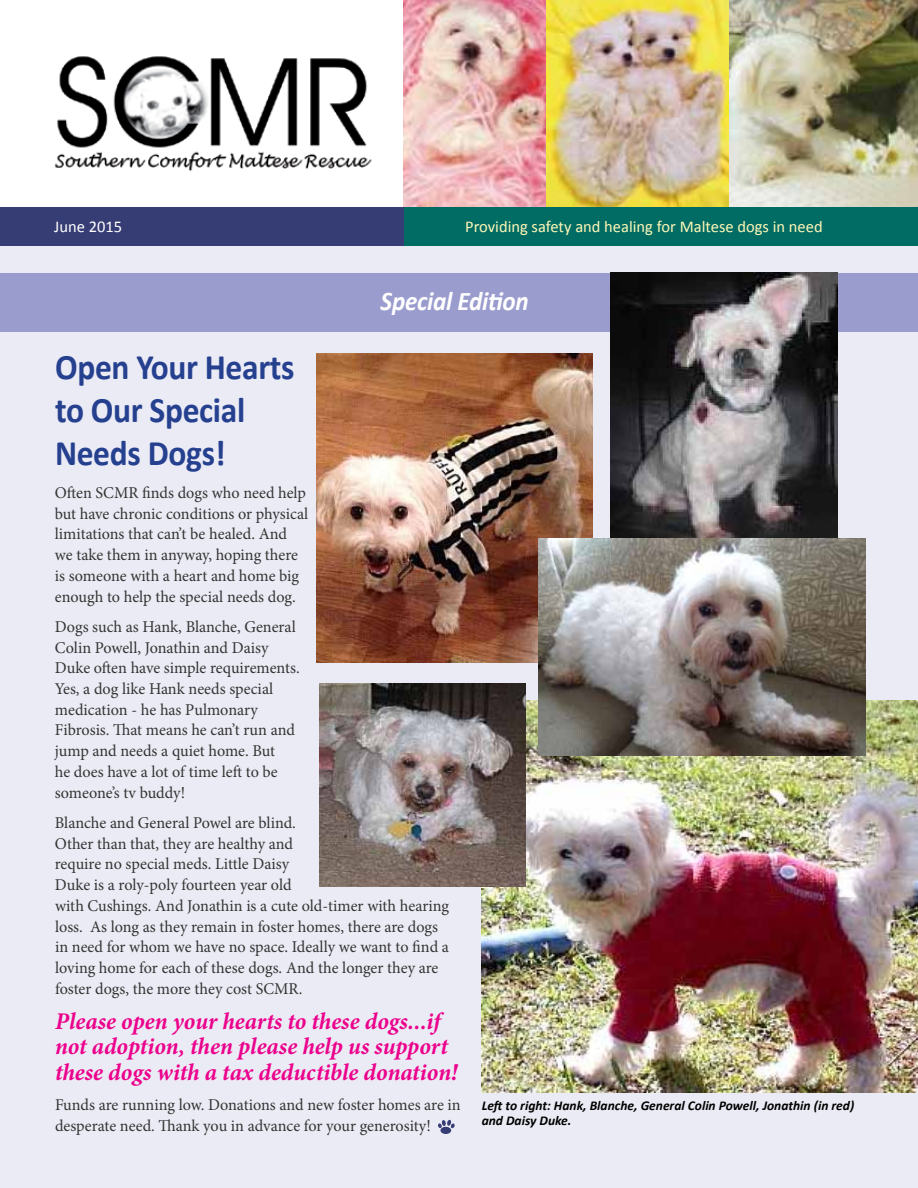
<style>
.page{position:relative;width:918px;height:1188px;background:#fff}
.page>*{position:absolute;margin:0;border:0;box-sizing:border-box;transform-origin:0 0}
.t1{font:700 36px/43.2px "Calibri";letter-spacing:-.01em;color:#25408f;scale:.93 1}
.t2{font:italic 700 27px "Calibri";letter-spacing:-.01em;color:#fff;scale:.93 1}
.t3{font:italic 700 24px/25.5px "Minion Pro";color:#ec008c}
.t4{font:16.5px/20.7px "Minion Pro";letter-spacing:-.005em;color:#343434}
.t5{font:16.5px "Calibri";color:#fff7b7}
.t6{font:16.5px "Calibri";color:#fff}
.t7{font:italic 700 13.5px/15px "Calibri";color:#000}
</style>
<div class="page">
<div style="left:0;top:245px;width:918px;height:943px;background:#ebebf5"></div>
<img style="left:404px;top:0;width:325px;height:207px">
<img style="left:729px;top:0;width:189px;height:207px">
<img style="left:55px;top:56px;width:317px;height:115px">
<div style="left:404px;top:207px;width:514px;height:39px;background:#006c64"></div>
<div style="left:0;top:207px;width:404px;height:39px;background:#363c74"></div>
<svg style="left:438px;top:1120px;width:17px;height:8px"></svg>
<div style="left:440px;top:1127px;width:11px;height:7px;background:#363c74;border-radius:50%"></div>
<img style="left:317px;top:354px;width:276px;height:308px">
<div style="left:0;top:273px;width:918px;height:59px;background:#9a9ccd"></div>
<img style="left:611px;top:273px;width:226px;height:265px">
<img style="left:482px;top:701px;width:436px;height:391px">
<img style="left:539px;top:538px;width:326px;height:218px">
<img style="left:319px;top:684px;width:207px;height:202px">
<p class="t6" style="left:54px;top:216px;width:69px">June 2015</p>
<p class="t5" style="left:465px;top:217px;width:359px">Providing safety and healing for Maltese dogs in need</p>
<h1 class="t1" style="left:55px;top:344px;width:259px">Open Your Hearts to Our Special<br>Needs Dogs!</h1>
<p class="t4" style="left:55px;top:482px;width:255px">Often SCMR finds dogs who need help but have chronic conditions or physical limitations that can’t be healed. And we take them in anyway, hoping there is someone with a heart and home big enough to help the special needs dog.</p>
<p class="t4" style="left:55px;top:616px;width:246px">Dogs such as Hank, Blanche, General<br>Colin Powell, Jonathin and Daisy<br>Duke often have simple requirements.<br>Yes, a dog like Hank needs special medication - he has Pulmonary<br>Fibrosis. That means he can’t run and jump and needs a quiet home. But<br>he does have a lot of time left to be someone’s tv buddy!</p>
<p class="t4" style="left:55px;top:813px;width:243px">Blanche and General Powel are blind.<br>Other than that, they are healthy and require no special meds. Little Daisy Duke is a roly-poly fourteen year old</p>
<h2 class="t2" style="left:381px;top:284px;width:161px">Special Edition</h2>
<p class="t4" style="left:55px;top:895px;width:396px">with Cushings. And Jonathin is a cute old-timer with hearing loss. As long as they remain in foster homes, there are dogs in need for whom we have no space. Ideally we want to find a loving home for each of these dogs. And the longer they are foster dogs, the more they cost SCMR.</p>
<h3 class="t3" style="left:55px;top:1008px;width:404px">Please open your hearts to these dogs...if not adoption, then please help us support these dogs with a tax deductible donation!</h3>
<p class="t4" style="left:55px;top:1095px;width:407px">Funds are running low. Donations and new foster homes are in desperate need. Thank you in advance for your generosity!</p>
<p class="t7" style="left:482px;top:1097px;width:374px">Left to right: Hank, Blanche, General Colin Powell, Jonathin (in red) and Daisy Duke.</p>
</div>
